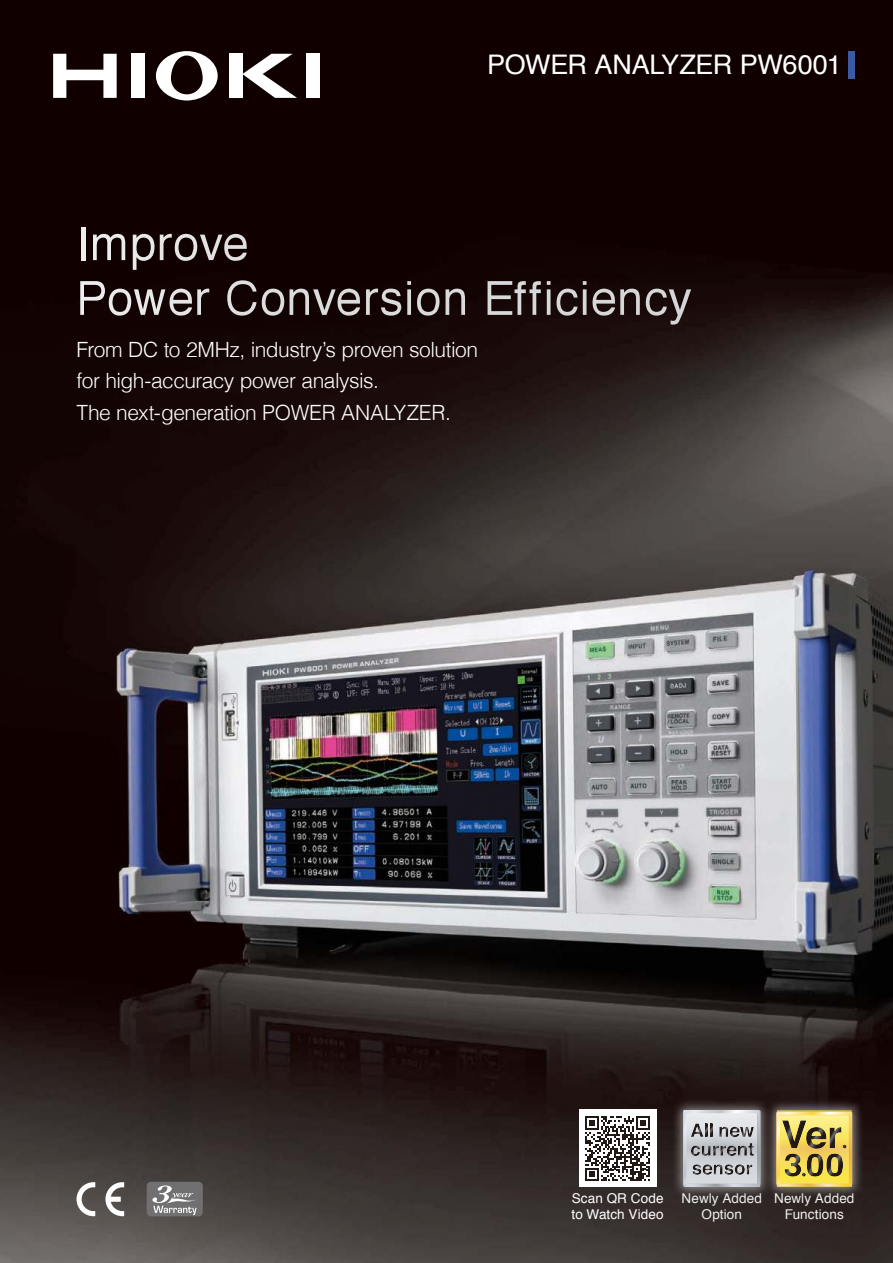
<style>
.page{position:relative;width:893px;height:1263px;background:#fff}
.page>*{position:absolute;margin:0;border:0;box-sizing:border-box;transform-origin:0 0}
.t1{font:27px "Helvetica";letter-spacing:-.015em;color:#fff}
.t2{font:300 21px/32px "Helvetica";letter-spacing:-.025em;color:#fff}
.t3{font:13.5px/16.5px "Helvetica";letter-spacing:.01em;color:#f0f0f0;text-align:center}
.t4{font:13.5px/16.5px "Helvetica";letter-spacing:.01em;color:#fff}
</style>
<div class="page">
<img style="left:0;top:0;width:893px;height:1263px">
<svg style="left:77px;top:1182px;width:18px;height:34px"></svg>
<svg style="left:105px;top:1182px;width:19px;height:34px"></svg>
<svg style="left:53px;top:54px;width:64px;height:44px"></svg>
<div style="left:131px;top:54px;width:13px;height:44px;background:#fff"></div>
<svg style="left:156px;top:51px;width:62px;height:50px"></svg>
<div style="left:229px;top:54px;width:13px;height:44px;background:#fff"></div>
<svg style="left:242px;top:54px;width:55px;height:44px"></svg>
<div style="left:306px;top:54px;width:13px;height:44px;background:#fff"></div>
<div style="left:147px;top:1182px;width:56px;height:34px;background:#717071;border-radius:4px"></div>
<svg style="left:152px;top:1185px;width:45px;height:30px"></svg>
<div style="left:848px;top:51px;width:7px;height:27px;background:#3a5ba4"></div>
<div style="left:764px;top:1098px;width:100px;height:101px;background:#b4b5b6;opacity:.75"></div>
<img style="left:777px;top:1111px;width:75px;height:76px">
<img style="left:81px;top:227px;width:4px;height:33px">
<img style="left:93px;top:234px;width:32px;height:26px">
<img style="left:133px;top:234px;width:21px;height:36px">
<img style="left:160px;top:234px;width:12px;height:26px">
<img style="left:175px;top:234px;width:22px;height:27px">
<img style="left:200px;top:235px;width:22px;height:25px">
<img style="left:224px;top:234px;width:23px;height:27px">
<img style="left:80px;top:281px;width:25px;height:34px">
<img style="left:109px;top:289px;width:22px;height:27px">
<img style="left:134px;top:289px;width:31px;height:26px">
<img style="left:170px;top:289px;width:22px;height:27px">
<img style="left:197px;top:289px;width:12px;height:26px">
<img style="left:227px;top:280px;width:29px;height:36px">
<img style="left:262px;top:289px;width:22px;height:27px">
<img style="left:290px;top:289px;width:19px;height:26px">
<img style="left:313px;top:289px;width:23px;height:26px">
<img style="left:338px;top:289px;width:22px;height:27px">
<img style="left:366px;top:289px;width:12px;height:26px">
<img style="left:381px;top:289px;width:20px;height:27px">
<img style="left:407px;top:281px;width:4px;height:34px">
<img style="left:417px;top:289px;width:22px;height:27px">
<img style="left:446px;top:289px;width:19px;height:26px">
<img style="left:488px;top:281px;width:24px;height:34px">
<img style="left:514px;top:281px;width:12px;height:34px">
<img style="left:530px;top:281px;width:11px;height:34px">
<img style="left:547px;top:281px;width:3px;height:34px">
<img style="left:556px;top:289px;width:21px;height:27px">
<img style="left:583px;top:281px;width:3px;height:34px">
<img style="left:592px;top:289px;width:23px;height:27px">
<img style="left:620px;top:289px;width:20px;height:26px">
<img style="left:646px;top:289px;width:21px;height:27px">
<img style="left:669px;top:289px;width:22px;height:36px">
<div style="left:672px;top:1098px;width:100px;height:101px;background:#b4b5b6;opacity:.75"></div>
<img style="left:683px;top:1110px;width:77px;height:77px">
<svg style="left:684px;top:1111px;width:76px;height:73px;background:#b8babe"></svg>
<div style="left:579px;top:1110px;width:77px;height:77px;background:#fff"></div>
<svg style="left:585px;top:1116px;width:65px;height:65px"></svg>
<p class="t1" style="left:487px;top:49px;width:356px">POWER ANALYZER PW6001</p>
<p class="t2" style="left:77px;top:335px;width:403px">From DC to 2MHz, industry’s proven solution for high-accuracy power analysis.<br>The next-generation POWER ANALYZER.</p>
<p class="t4" style="left:572px;top:1191px;width:94px">Scan QR Code to Watch Video</p>
<p class="t3" style="left:682px;top:1191px;width:82px">Newly Added<br>Option</p>
<p class="t3" style="left:774px;top:1191px;width:82px">Newly Added<br>Functions</p>
</div>
